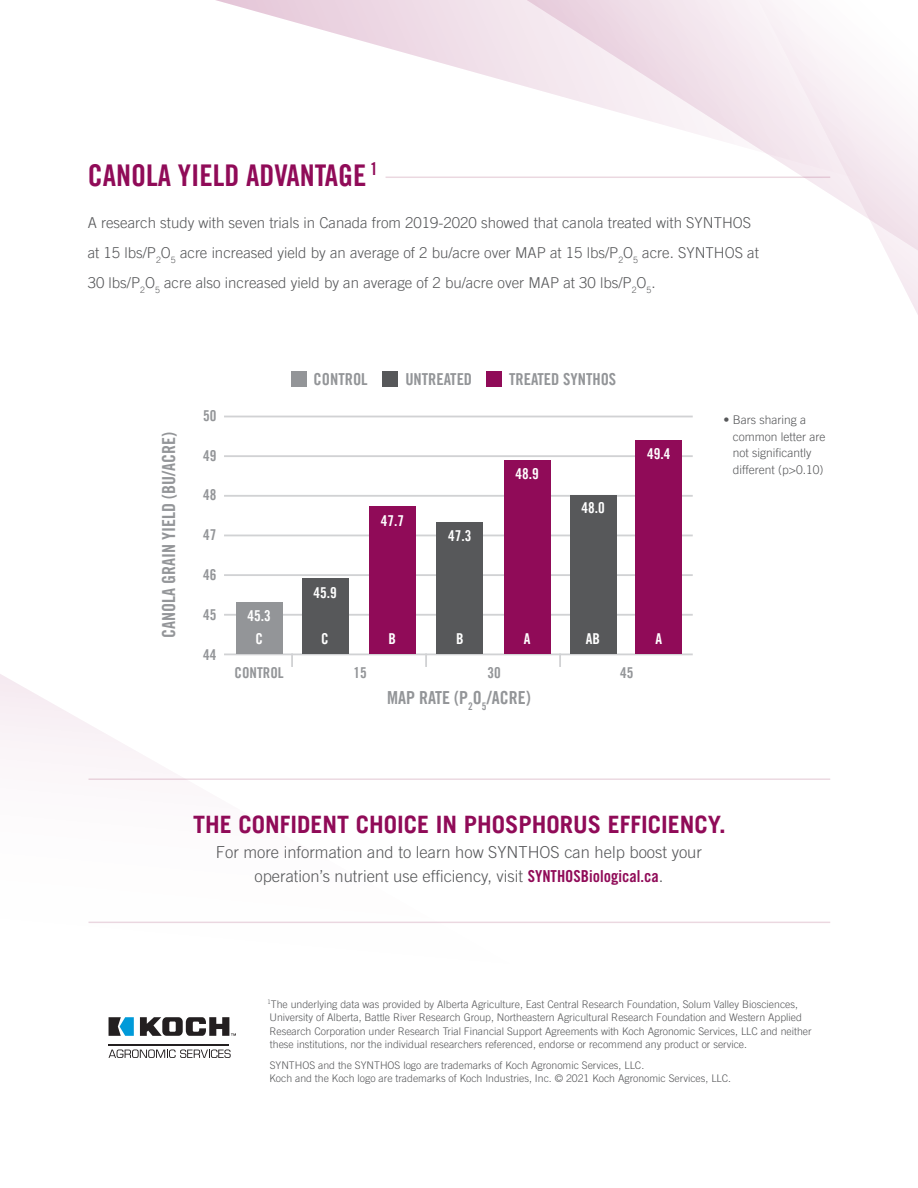
<style>
.page{position:relative;width:918px;height:1188px;background:#fff}
.page>*{position:absolute;margin:0;border:0;box-sizing:border-box;transform-origin:0 0}
.t1{font:30px "Trade Gothic LT Pro Bd Cn 20";color:#900b58}
.t2{font:700 24px "Trade Gothic LT Pro";color:#900b58}
.t3{font:18px "Trade Gothic LT Pro Bd Cn 20";color:#939598}
.t4{font:300 16.5px/24px "Trade Gothic LT Std";color:#57585a;text-align:center}
.t5{font:16.5px "Trade Gothic LT Pro Bd Cn 20";color:#939598}
.t6{font:300 15px/30px "Trade Gothic LT Pro";color:#57585a}
.t7{font:15px "Trade Gothic LT Pro Bd Cn 20";color:#fff}
.t8{font:15px "Trade Gothic LT Pro Bd Cn 20";color:#939598}
.t9{font:300 12px/16.5px "Trade Gothic LT Pro";color:#57585a}
.t10{font:300 10.5px/13.5px "Trade Gothic LT Pro";color:#57585a}
.t11{font:300 10.5px/13.5px "Trade Gothic LT Std";color:#57585a}
.s1{font-family:"Trade Gothic LT Std Bd Cn 20";font-weight:400;color:#900b58}
</style>
<div class="page">
<svg style="left:216px;top:0;width:290px;height:178px"></svg>
<svg style="left:890px;top:259px;width:28px;height:56px;fill:#f8f0f5"></svg>
<svg style="left:506px;top:0;width:412px;height:259px"></svg>
<svg style="left:0;top:674px;width:830px;height:384px"></svg>
<hr style="left:224px;top:653px;width:469px;height:2px;background:#d1d2d4">
<hr style="left:224px;top:614px;width:469px;height:2px;background:#d1d2d4">
<hr style="left:224px;top:574px;width:469px;height:2px;background:#d1d2d4">
<hr style="left:224px;top:535px;width:469px;height:1px;background:#d1d2d4">
<hr style="left:224px;top:495px;width:469px;height:2px;background:#d1d2d4">
<hr style="left:224px;top:455px;width:469px;height:2px;background:#d1d2d4">
<hr style="left:224px;top:416px;width:469px;height:1px;background:#d1d2d4">
<div style="left:236px;top:602px;width:46px;height:51px;background:#939598"></div>
<div style="left:302px;top:578px;width:46px;height:75px;background:#57585a"></div>
<div style="left:369px;top:506px;width:47px;height:147px;background:#900b58"></div>
<div style="left:437px;top:522px;width:46px;height:131px;background:#57585a"></div>
<div style="left:504px;top:460px;width:46px;height:193px;background:#900b58"></div>
<div style="left:636px;top:440px;width:46px;height:213px;background:#900b58"></div>
<div style="left:570px;top:495px;width:46px;height:158px;background:#57585a"></div>
<div style="left:291px;top:371px;width:15px;height:15px;background:#939598"></div>
<div style="left:383px;top:371px;width:15px;height:15px;background:#57585a"></div>
<div style="left:486px;top:371px;width:16px;height:15px;background:#900b58"></div>
<svg style="left:291px;top:653px;width:2px;height:14px"></svg>
<svg style="left:425px;top:653px;width:2px;height:14px"></svg>
<svg style="left:559px;top:653px;width:2px;height:14px"></svg>
<hr style="left:386px;top:177px;width:444px;height:1px;background:#b06285">
<hr style="left:88px;top:922px;width:742px;height:1px;background:#b06285">
<hr style="left:88px;top:778px;width:742px;height:2px;background:#b06285">
<svg style="left:140px;top:1017px;width:96px;height:19px"></svg>
<svg style="left:109px;top:1017px;width:25px;height:19px"></svg>
<hr style="left:109px;top:1045px;width:120px;height:1px;background:#231f20">
<svg style="left:109px;top:1050px;width:122px;height:8px"></svg>
<p class="t1" style="left:88px;top:157px;width:292px">CANOLA YIELD ADVANTAGE <sup>1</sup></p>
<p class="t6" style="left:88px;top:208px;width:673px">A research study with seven trials in Canada from 2019-2020 showed that canola treated with SYNTHOS at 15 lbs/P<sub>2</sub>O<sub>5</sub> acre increased yield by an average of 2 bu/acre over MAP at 15 lbs/P<sub>2</sub>O<sub>5</sub> acre. SYNTHOS at<br>30 lbs/P<sub>2</sub>O<sub>5</sub> acre also increased yield by an average of 2 bu/acre over MAP at 30 lbs/P<sub>2</sub>O<sub>5</sub>.</p>
<p class="t3" style="left:158px;top:638px;width:207px;rotate:-90deg">CANOLA GRAIN YIELD (BU/ACRE)</p>
<p class="t8" style="left:203px;top:406px;width:15px">50</p>
<p class="t8" style="left:203px;top:446px;width:15px">49</p>
<p class="t8" style="left:203px;top:486px;width:15px">48</p>
<p class="t8" style="left:203px;top:526px;width:15px">47</p>
<p class="t8" style="left:203px;top:566px;width:15px">46</p>
<p class="t8" style="left:203px;top:606px;width:15px">45</p>
<p class="t8" style="left:203px;top:645px;width:15px">44</p>
<p class="t7" style="left:247px;top:607px;width:25px">45.3</p>
<p class="t5" style="left:314px;top:369px;width:56px">CONTROL</p>
<p class="t5" style="left:405px;top:369px;width:68px">UNTREATED</p>
<p class="t5" style="left:509px;top:369px;width:109px">TREATED SYNTHOS</p>
<p class="t7" style="left:313px;top:584px;width:25px">45.9</p>
<p class="t7" style="left:381px;top:512px;width:25px">47.7</p>
<p class="t7" style="left:448px;top:527px;width:25px">47.3</p>
<p class="t7" style="left:516px;top:465px;width:25px">48.9</p>
<p class="t7" style="left:581px;top:498px;width:25px">48.0</p>
<p class="t7" style="left:647px;top:445px;width:25px">49.4</p>
<p class="t7" style="left:255px;top:630px;width:9px">C</p>
<p class="t7" style="left:321px;top:630px;width:9px">C</p>
<p class="t7" style="left:389px;top:630px;width:9px">B</p>
<p class="t7" style="left:456px;top:630px;width:9px">B</p>
<p class="t7" style="left:524px;top:630px;width:8px">A</p>
<p class="t7" style="left:586px;top:630px;width:16px">AB</p>
<p class="t7" style="left:656px;top:630px;width:8px">A</p>
<p class="t8" style="left:235px;top:663px;width:51px">CONTROL</p>
<p class="t8" style="left:353px;top:664px;width:15px">15</p>
<p class="t8" style="left:487px;top:664px;width:15px">30</p>
<p class="t8" style="left:620px;top:664px;width:15px">45</p>
<p class="t3" style="left:387px;top:687px;width:145px">MAP RATE (P<sub>2</sub>O<sub>5</sub>/ACRE)</p>
<p class="t9" style="left:733px;top:412px;width:94px;text-indent:-9px">• Bars sharing a common letter are not significantly different (p&gt;0.10)</p>
<p class="t2" style="left:193px;top:810px;width:534px">THE CONFIDENT CHOICE IN PHOSPHORUS EFFICIENCY.</p>
<p class="t4" style="left:216px;top:840px;width:487px">For more information and to learn how SYNTHOS can help boost your operation’s nutrient use efficiency, visit <span class="s1">SYNTHOSBiological.ca</span>.</p>
<p class="t10" style="left:268px;top:997px;width:546px"><sup>1</sup>The underlying data was provided by Alberta Agriculture, East Central Research Foundation, Solum Valley Biosciences, University of Alberta, Battle River Research Group, Northeastern Agricultural Research Foundation and Western Applied Research Corporation under Research Trial Financial Support Agreements with Koch Agronomic Services, LLC and neither these institutions, nor the individual researchers referenced, endorse or recommend any product or service.</p>
<p class="t11" style="left:269px;top:1058px;width:463px">SYNTHOS and the SYNTHOS logo are trademarks of Koch Agronomic Services, LLC.<br>Koch and the Koch logo are trademarks of Koch Industries, Inc. © 2021 Koch Agronomic Services, LLC.</p>
</div>
